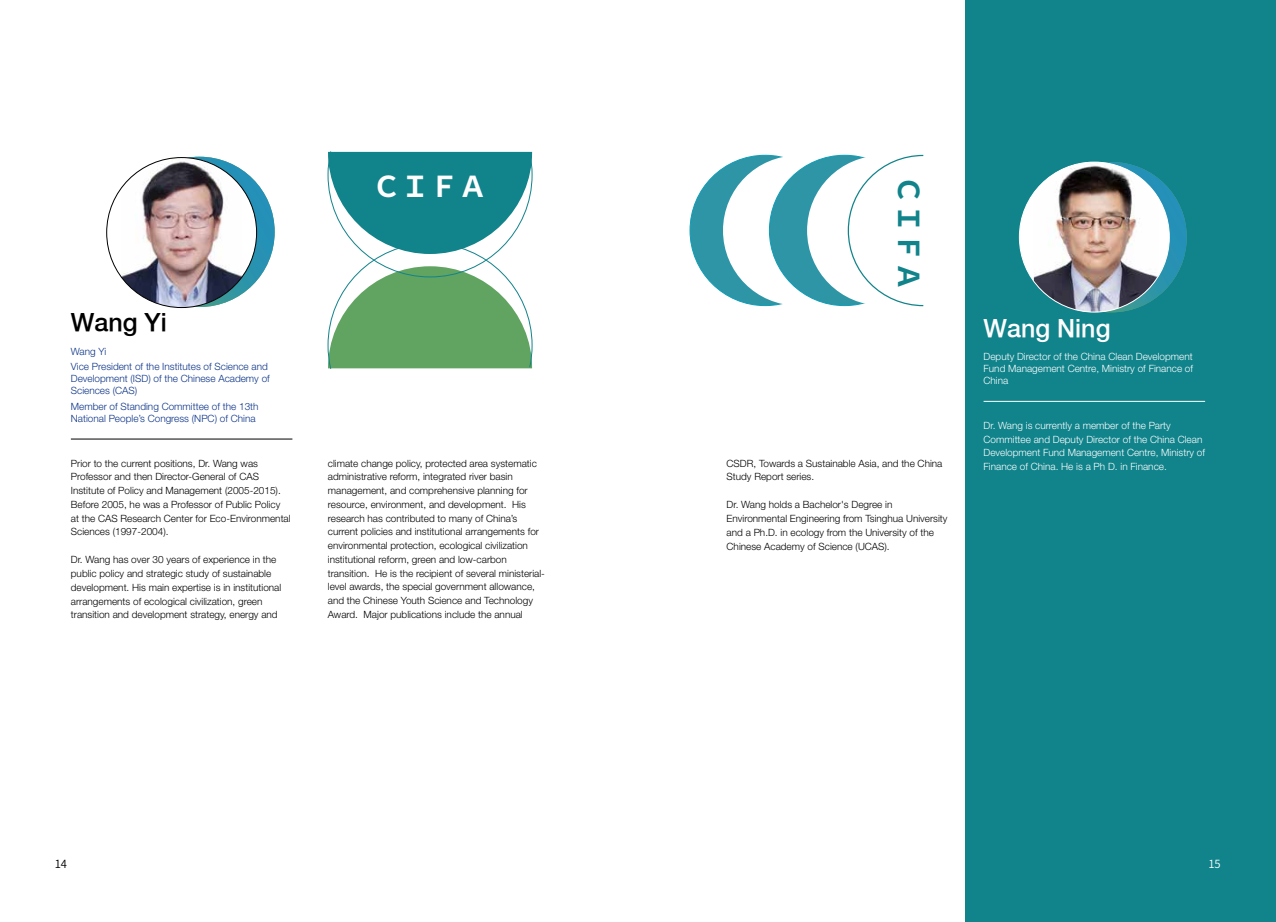
<style>
.page{position:relative;width:1276px;height:922px;background:#fff}
.page>*{position:absolute;margin:0;border:0;box-sizing:border-box;transform-origin:0 0}
.t1{font:700 28.75px "Source Han Sans CN";color:#fff}
.t2{font:700 28.75px "Source Han Sans CN";color:#10838b}
.t3{font:500 25px "Helvetica Neue";color:#fff}
.t4{font:500 25px "Helvetica Neue";color:#000}
.t5{font:11.25px "Source Han Sans CN";color:#000}
.t6{font:11.25px "Source Han Sans CN";color:#fff}
.t7{font:300 10px/13.8px "Helvetica Neue";color:#000}
.t8{font:300 10px/13.8px "Helvetica Neue";color:#fff;text-align:justify}
.t9{font:300 10px/12px "Helvetica Neue";color:#0c3388}
</style>
<div class="page">
<div style="left:966px;top:0;width:310px;height:921px;background:#10838b"></div>
<svg style="left:1036px;top:162px;width:150px;height:150px;background:#2d94b7"></svg>
<svg style="left:124px;top:157px;width:151px;height:150px;background:#2991b3"></svg>
<div style="left:107px;top:157px;width:150px;height:150px;background:#fff;border-radius:50%"></div>
<img style="left:121px;top:157px;width:121px;height:150px">
<hr style="left:71px;top:438px;width:221px;height:1px;background:#000">
<div style="left:1019px;top:162px;width:150px;height:150px;background:#fff;border-radius:50%"></div>
<img style="left:1034px;top:162px;width:124px;height:150px">
<hr style="left:983px;top:401px;width:222px;height:1px;background:#fff">
<div style="left:690px;top:155px;width:150px;height:150px;background:#2d95a6;border-radius:75px"></div>
<div style="left:723px;top:155px;width:150px;height:150px;background:#fff;border-radius:50%"></div>
<div style="left:769px;top:155px;width:150px;height:150px;background:#2d95a6;border-radius:75px"></div>
<div style="left:807px;top:155px;width:150px;height:150px;background:#fff;border-radius:50%"></div>
<svg style="left:847px;top:154px;width:77px;height:153px"></svg>
<svg style="left:328px;top:151px;width:204px;height:218px"></svg>
<h2 class="t4" style="left:71px;top:307px;width:97px">Wang Yi</h2>
<p class="t9" style="left:71px;top:343px;width:198px;line-height:15.5px">Wang Yi<br>Vice President of the Institutes of Science and</p>
<p class="t9" style="left:71px;top:372px;width:200px">Development (ISD) of the Chinese Academy of<br>Sciences (CAS)</p>
<p class="t9" style="left:71px;top:400px;width:189px">Member of Standing Committee of the 13th<br>National People’s Congress (NPC) of China</p>
<p class="t7" style="left:71px;top:456px;width:221px">Prior to the current positions, Dr. Wang was Professor and then Director-General of CAS Institute of Policy and Management (2005-2015).<br>Before 2005, he was a Professor of Public Policy at the CAS Research Center for Eco-Environmental Sciences (1997-2004).</p>
<p class="t7" style="left:71px;top:552px;width:212px">Dr. Wang has over 30 years of experience in the public policy and strategic study of sustainable development. His main expertise is in institutional arrangements of ecological civilization, green transition and development strategy, energy and</p>
<h1 class="t1" style="left:372px;top:170px;width:116px">ＣＩＦＡ</h1>
<h1 class="t2" style="left:924px;top:175px;width:116px;rotate:90deg">ＣＩＦＡ</h1>
<p class="t7" style="left:328px;top:456px;width:219px">climate change policy, protected area systematic administrative reform, integrated river basin management, and comprehensive planning for resource, environment, and development. His research has contributed to many of China’s current policies and institutional arrangements for environmental protection, ecological civilization institutional reform, green and low-carbon transition. He is the recipient of several ministerial&shy;level awards, the special government allowance, and the Chinese Youth Science and Technology Award. Major publications include the annual</p>
<p class="t7" style="left:726px;top:456px;width:217px">CSDR, Towards a Sustainable Asia, and the China<br>Study Report series.</p>
<p class="t7" style="left:726px;top:497px;width:222px">Dr. Wang holds a Bachelor's Degree in Environmental Engineering from Tsinghua University and a Ph.D. in ecology from the University of the Chinese Academy of Science (UCAS).</p>
<h2 class="t3" style="left:983px;top:313px;width:128px">Wang Ning</h2>
<p class="t8" style="left:983px;top:350px;width:211px;line-height:12px">Deputy Director of the China Clean Development Fund Management Centre, Ministry of Finance of China</p>
<p class="t8" style="left:983px;top:418px;width:223px;text-align:left">Dr. Wang is currently a member of the Party Committee and Deputy Director of the China Clean Development Fund Management Centre, Ministry of Finance of China. He is a Ph D. in Finance.</p>
<p class="t5" style="left:55px;top:857px;width:14px">14</p>
<p class="t6" style="left:1208px;top:857px;width:14px">15</p>
</div>
